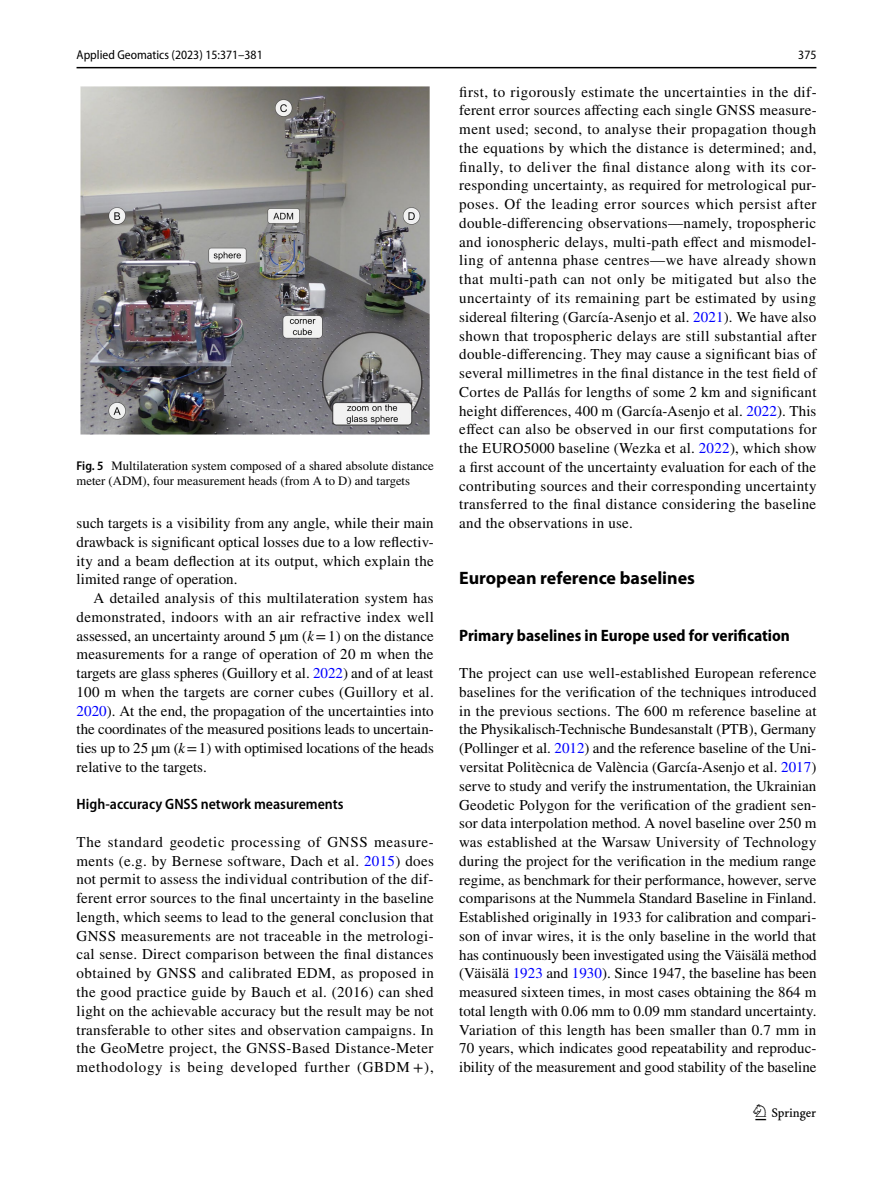
<style>
.page{position:relative;width:893px;height:1187px;background:#fff}
.page>*{position:absolute;margin:0;border:0;box-sizing:border-box;transform-origin:0 0}
.t1{font:22.5px "Springnew Regular 3";color:#000}
.t2{font:700 18px "Myriad Pro";color:#000}
.t3{font:700 semi-condensed 16.5px "Myriad Pro";color:#000}
.t4{font:15px/18.8px "STIX";letter-spacing:.01em;color:#000;text-align:justify}
.t5{font:600 semi-condensed 15px "Myriad Pro";color:#000}
.t6{font:12.75px/15px "STIX";color:#000}
.t7{font:semi-condensed 12.75px "Myriad Pro";color:#000}
.s1{font-family:"Myriad Pro";font-weight:600;font-stretch:semi-condensed}
.s2{font-style:italic}
.s3{color:#00f}
</style>
<div class="page">
<hr style="left:77px;top:67px;width:739px;height:1px;background:#000">
<img style="left:81px;top:87px;width:348px;height:347px">
<p class="t7" style="left:77px;top:48px;width:188px">Applied Geomatics (2023) 15:371–381</p>
<p class="t7" style="left:798px;top:48px;width:20px">375</p>
<p class="t6" style="left:77px;top:459px;width:359px"><span class="s1">Fig. 5</span> Multilateration system composed of a shared absolute distance meter (ADM), four measurement heads (from A to D) and targets</p>
<p class="t4" style="left:77px;top:514px;width:359px">such targets is a visibility from any angle, while their main drawback is significant optical losses due to a low reflectiv&shy;ity and a beam deflection at its output, which explain the limited range of operation.</p>
<p class="t4" style="left:77px;top:589px;width:359px;text-indent:17px">A detailed analysis of this multilateration system has demonstrated, indoors with an air refractive index well assessed, an uncertainty around 5 µm (<span class="s2">k</span>=1) on the distance measurements for a range of operation of 20 m when the targets are glass spheres (Guillory et al. <span class="s3">2022</span>) and of at least 100 m when the targets are corner cubes (Guillory et al.<br><span class="s3">2020</span>). At the end, the propagation of the uncertainties into the coordinates of the measured positions leads to uncertain&shy;ties up to 25 µm (<span class="s2">k</span>=1) with optimised locations of the heads relative to the targets.</p>
<p class="t5" style="left:77px;top:796px;width:268px">High‑accuracy GNSS network measurements</p>
<p class="t4" style="left:77px;top:833px;width:359px">The standard geodetic processing of GNSS measure&shy;ments (e.g. by Bernese software, Dach et al. <span class="s3">2015</span>) does not permit to assess the individual contribution of the dif&shy;ferent error sources to the final uncertainty in the baseline length, which seems to lead to the general conclusion that GNSS measurements are not traceable in the metrologi&shy;cal sense. Direct comparison between the final distances obtained by GNSS and calibrated EDM, as proposed in the good practice guide by Bauch et al. (2016) can shed light on the achievable accuracy but the result may be not transferable to other sites and observation campaigns. In the GeoMetre project, the GNSS-Based Distance-Meter methodology is being developed further (GBDM +),</p>
<p class="t4" style="left:459px;top:83px;width:359px">first, to rigorously estimate the uncertainties in the dif&shy;ferent error sources affecting each single GNSS measure&shy;ment used; second, to analyse their propagation though the equations by which the distance is determined; and, finally, to deliver the final distance along with its cor&shy;responding uncertainty, as required for metrological pur&shy;poses. Of the leading error sources which persist after double-differencing observations—namely, tropospheric and ionospheric delays, multi-path effect and mismodel&shy;ling of antenna phase centres—we have already shown that multi-path can not only be mitigated but also the uncertainty of its remaining part be estimated by using sidereal filtering (García-Asenjo et al. <span class="s3">2021</span>). We have also shown that tropospheric delays are still substantial after double-differencing. They may cause a significant bias of several millimetres in the final distance in the test field of Cortes de Pallás for lengths of some 2 km and significant height differences, 400 m (García-Asenjo et al. <span class="s3">2022</span>). This effect can also be observed in our first computations for the EURO5000 baseline (Wezka et al. <span class="s3">2022</span>), which show a first account of the uncertainty evaluation for each of the contributing sources and their corresponding uncertainty transferred to the final distance considering the baseline and the observations in use.</p>
<p class="t2" style="left:459px;top:566px;width:237px">European reference baselines</p>
<p class="t3" style="left:459px;top:626px;width:332px">Primary baselines in Europe used for verification</p>
<p class="t4" style="left:459px;top:664px;width:359px">The project can use well-established European reference baselines for the verification of the techniques introduced in the previous sections. The 600 m reference baseline at the Physikalisch-Technische Bundesanstalt (PTB), Germany (Pollinger et al. <span class="s3">2012</span>) and the reference baseline of the Uni&shy;versitat Politècnica de València (García-Asenjo et al. <span class="s3">2017</span>) serve to study and verify the instrumentation, the Ukrainian Geodetic Polygon for the verification of the gradient sen&shy;sor data interpolation method. A novel baseline over 250 m was established at the Warsaw University of Technology during the project for the verification in the medium range regime, as benchmark for their performance, however, serve comparisons at the Nummela Standard Baseline in Finland.<br>Established originally in 1933 for calibration and compari&shy;son of invar wires, it is the only baseline in the world that has continuously been investigated using the Väisälä method (Väisälä <span class="s3">1923</span> and <span class="s3">1930</span>). Since 1947, the baseline has been measured sixteen times, in most cases obtaining the 864 m total length with 0.06 mm to 0.09 mm standard uncertainty.<br>Variation of this length has been smaller than 0.7 mm in 70 years, which indicates good repeatability and reproduc&shy;ibility of the measurement and good stability of the baseline</p>
<h1 class="t1" style="left:755px;top:1104px;width:62px">1 3</h1>
</div>
